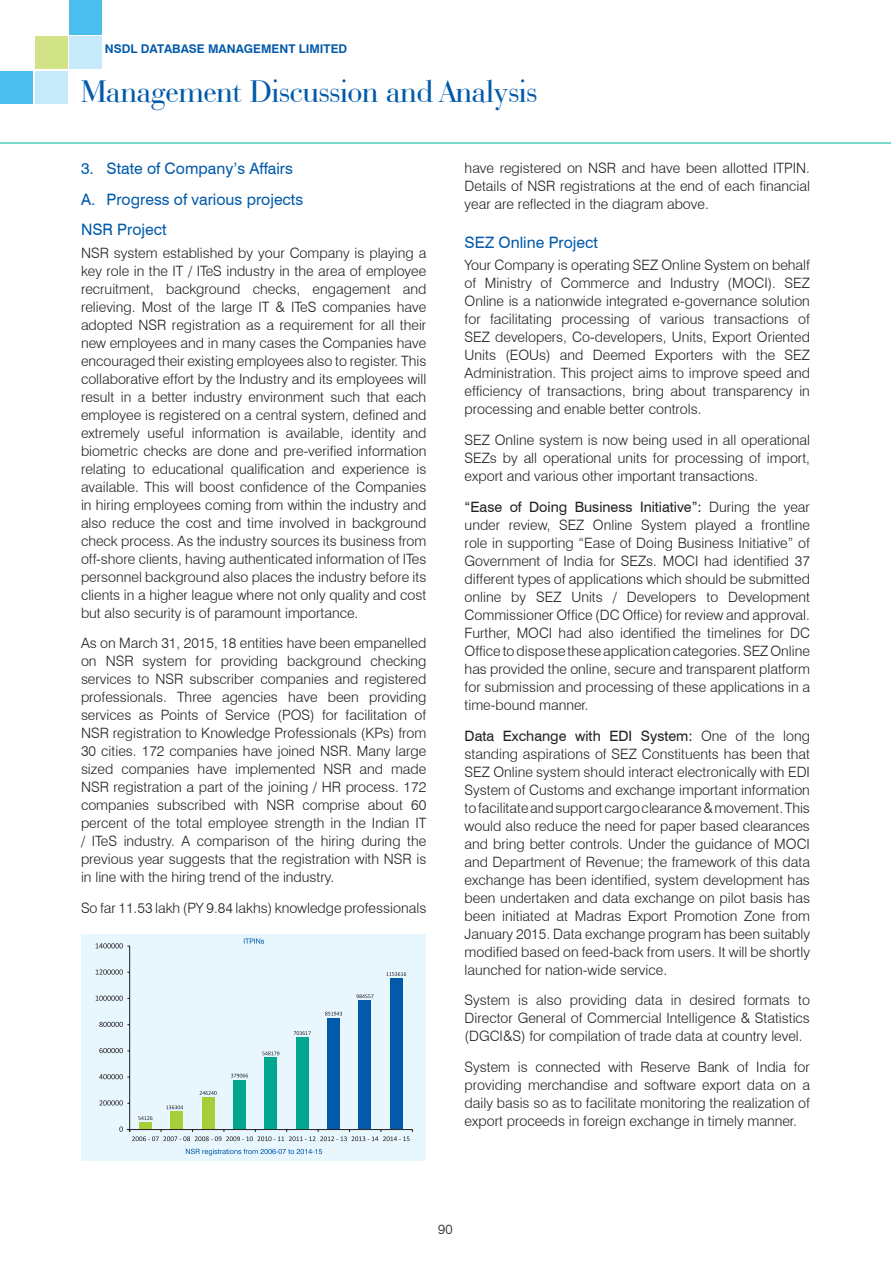
<style>
.page{position:relative;width:891px;height:1269px;background:#fff}
.page>*{position:absolute;margin:0;border:0;box-sizing:border-box;transform-origin:0 0}
.t1{font:33px "Bauer Bodoni BT";color:#015aaa}
.t2{font:15.75px/30.8px "Swiss 721 BT";color:#015aaa}
.t3{font:300 14.25px/18px "Swiss 721 BT";color:#231f20;text-align:justify}
.t4{font:300 13.5px "Swiss 721 BT";color:#231f20}
.t5{font:700 12px "Swiss 721 BT";color:#015aaa}
.s1{font-weight:400}
</style>
<div class="page">
<hr style="left:0;top:143px;width:891px;height:1px;background:#00b59d">
<div style="left:69px;top:0;width:32px;height:35px;background:#4abfee"></div>
<div style="left:69px;top:37px;width:32px;height:32px;background:#c6eafa"></div>
<div style="left:35px;top:37px;width:32px;height:32px;background:#d2e287"></div>
<div style="left:35px;top:71px;width:32px;height:33px;background:#c6eafa"></div>
<div style="left:0;top:71px;width:33px;height:33px;background:#4abfee"></div>
<div style="left:81px;top:934px;width:345px;height:226px;background:#e8f6fd"></div>
<div style="left:139px;top:1122px;width:13px;height:7px;background:#a6ce39"></div>
<div style="left:171px;top:1112px;width:12px;height:17px;background:#a6ce39"></div>
<div style="left:202px;top:1097px;width:12px;height:32px;background:#a6ce39"></div>
<div style="left:233px;top:1080px;width:13px;height:49px;background:#00a78e"></div>
<div style="left:265px;top:1058px;width:12px;height:71px;background:#00a78e"></div>
<div style="left:296px;top:1037px;width:12px;height:92px;background:#00a78e"></div>
<div style="left:327px;top:1018px;width:13px;height:111px;background:#015aaa"></div>
<div style="left:359px;top:1001px;width:12px;height:128px;background:#015aaa"></div>
<div style="left:390px;top:978px;width:13px;height:151px;background:#015aaa"></div>
<hr style="left:129px;top:946px;width:1px;height:186px;background:#231f20">
<svg style="left:99px;top:1100px;width:31px;height:6px"></svg>
<svg style="left:99px;top:1074px;width:31px;height:5px"></svg>
<svg style="left:119px;top:1127px;width:294px;height:14px"></svg>
<svg style="left:138px;top:1116px;width:14px;height:4px"></svg>
<svg style="left:166px;top:1105px;width:17px;height:4px"></svg>
<svg style="left:200px;top:1091px;width:17px;height:4px"></svg>
<svg style="left:231px;top:1074px;width:17px;height:3px"></svg>
<svg style="left:262px;top:1052px;width:17px;height:3px"></svg>
<svg style="left:294px;top:1031px;width:17px;height:4px"></svg>
<svg style="left:325px;top:1012px;width:17px;height:4px"></svg>
<svg style="left:356px;top:994px;width:17px;height:4px"></svg>
<svg style="left:386px;top:972px;width:20px;height:4px"></svg>
<svg style="left:99px;top:1048px;width:31px;height:5px"></svg>
<svg style="left:99px;top:1022px;width:31px;height:5px"></svg>
<svg style="left:96px;top:996px;width:34px;height:5px"></svg>
<svg style="left:96px;top:969px;width:34px;height:6px"></svg>
<svg style="left:96px;top:943px;width:34px;height:5px"></svg>
<svg style="left:244px;top:938px;width:20px;height:6px"></svg>
<svg style="left:186px;top:1149px;width:136px;height:7px"></svg>
<p class="t5" style="left:105px;top:41px;width:244px">NSDL DATABASE MANAGEMENT LIMITED</p>
<h1 class="t1" style="left:81px;top:71px;width:458px">Management Discussion and Analysis</h1>
<p class="t2" style="left:81px;top:152px;width:224px">3. State of Company’s Affairs<br>A. Progress of various projects<br>Nsr Project</p>
<p class="t3" style="left:81px;top:244px;width:347px">NSR system established by your Company is playing a key role in the IT / ITeS industry in the area of employee recruitment, background checks, engagement and relieving. Most of the large IT &amp; ITeS companies have adopted NSR registration as a requirement for all their new employees and in many cases the Companies have encouraged their existing employees also to register. This collaborative effort by the Industry and its employees will result in a better industry environment such that each employee is registered on a central system, defined and extremely useful information is available, identity and biometric checks are done and pre-verified information relating to educational qualification and experience is available. This will boost confidence of the Companies in hiring employees coming from within the industry and also reduce the cost and time involved in background check process. As the industry sources its business from off-shore clients, having authenticated information of ITes personnel background also places the industry before its clients in a higher league where not only quality and cost but also security is of paramount importance.</p>
<p class="t3" style="left:81px;top:634px;width:347px">As on March 31, 2015, 18 entities have been empanelled on NSR system for providing background checking services to NSR subscriber companies and registered professionals. Three agencies have been providing services as Points of Service (POS) for facilitation of NSR registration to Knowledge Professionals (KPs) from 30 cities. 172 companies have joined NSR. Many large sized companies have implemented NSR and made NSR registration a part of the joining / HR process. 172 companies subscribed with NSR comprise about 60 percent of the total employee strength in the Indian IT / ITeS industry. A comparison of the hiring during the previous year suggests that the registration with NSR is in line with the hiring trend of the industry.</p>
<p class="t3" style="left:81px;top:899px;width:347px">So far 11.53 lakh (PY 9.84 lakhs) knowledge professionals</p>
<p class="t3" style="left:465px;top:159px;width:347px">have registered on NSR and have been allotted ITPIN.<br>Details of NSR registrations at the end of each financial year are reflected in the diagram above.</p>
<p class="t2" style="left:465px;top:227px;width:135px">Sez Online Project</p>
<p class="t3" style="left:465px;top:256px;width:347px">Your Company is operating SEZ Online System on behalf of Ministry of Commerce and Industry (MOCI). SEZ Online is a nationwide integrated e-governance solution for facilitating processing of various transactions of SEZ developers, Co-developers, Units, Export Oriented Units (EOUs) and Deemed Exporters with the SEZ Administration. This project aims to improve speed and efficiency of transactions, bring about transparency in processing and enable better controls.</p>
<p class="t3" style="left:465px;top:431px;width:347px">SEZ Online system is now being used in all operational SEZs by all operational units for processing of import, export and various other important transactions.</p>
<p class="t3" style="left:465px;top:498px;width:347px"><span class="s1">“Ease of Doing Business Initiative”:</span> During the year under review, SEZ Online System played a frontline role in supporting “Ease of Doing Business Initiative” of Government of India for SEZs. MOCI had identified 37 different types of applications which should be submitted online by SEZ Units / Developers to Development Commissioner Office (DC Office) for review and approval.<br>Further, MOCI had also identified the timelines for DC Office to dispose these application categories. SEZ Online has provided the online, secure and transparent platform for submission and processing of these applications in a time-bound manner.</p>
<p class="t3" style="left:465px;top:726px;width:347px"><span class="s1">Data Exchange with EDI System:</span> One of the long standing aspirations of SEZ Constituents has been that SEZ Online system should interact electronically with EDI System of Customs and exchange important information to facilitate and support cargo clearance &amp; movement. This would also reduce the need for paper based clearances and bring better controls. Under the guidance of MOCI and Department of Revenue; the framework of this data exchange has been identified, system development has been undertaken and data exchange on pilot basis has been initiated at Madras Export Promotion Zone from January 2015. Data exchange program has been suitably modified based on feed-back from users. It will be shortly launched for nation-wide service.</p>
<p class="t3" style="left:465px;top:991px;width:347px">System is also providing data in desired formats to Director General of Commercial Intelligence &amp; Statistics (DGCI&amp;S) for compilation of trade data at country level.</p>
<p class="t3" style="left:465px;top:1058px;width:347px">System is connected with Reserve Bank of India for providing merchandise and software export data on a daily basis so as to facilitate monitoring the realization of export proceeds in foreign exchange in timely manner.</p>
<p class="t4" style="left:438px;top:1221px;width:16px">90</p>
</div>
